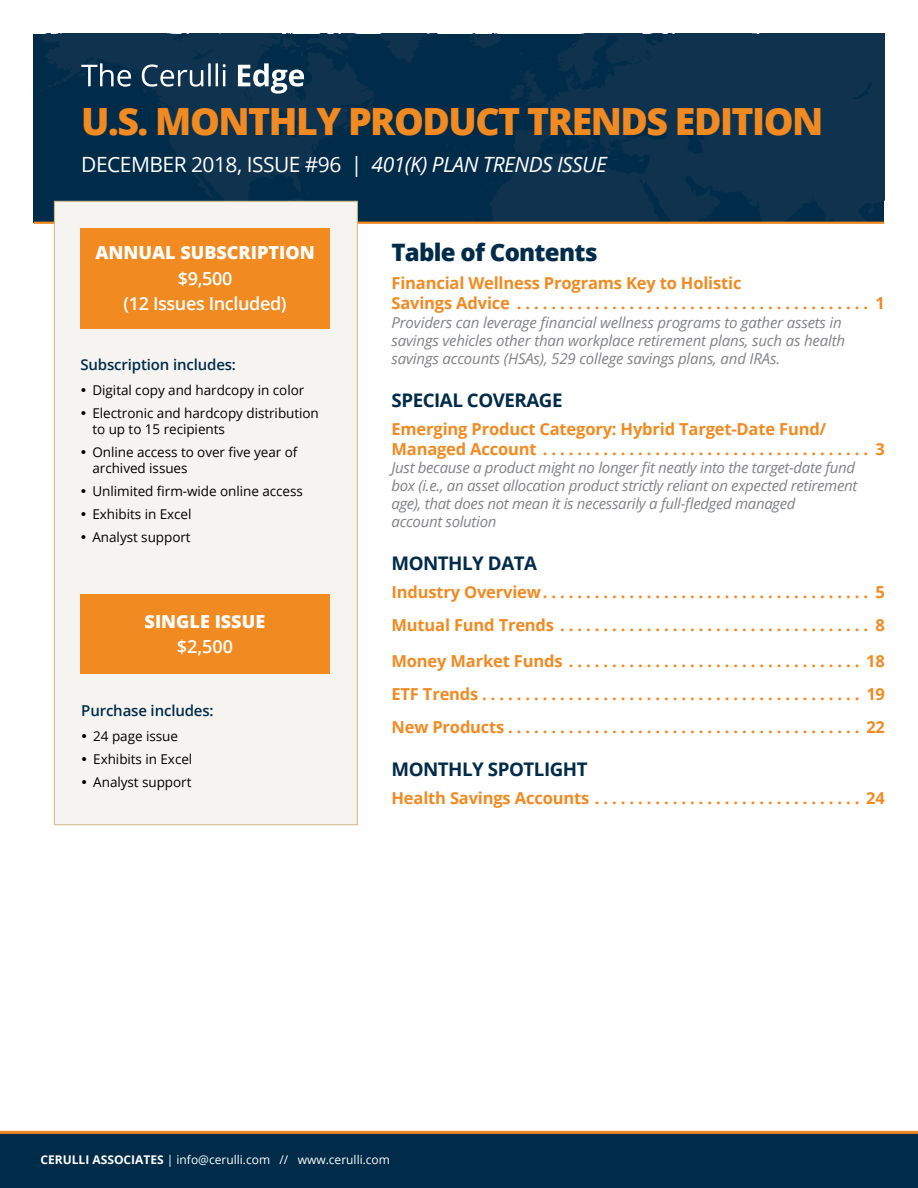
<style>
.page{position:relative;width:918px;height:1188px;background:#fff}
.page>*{position:absolute;margin:0;border:0;box-sizing:border-box;transform-origin:0 0}
.t1{font:800 37.5px "Open Sans";letter-spacing:-.04em;color:#f18a21}
.t2{font:800 24px "Open Sans";letter-spacing:-.03em;color:#002b49}
.t3{font:21px "Open Sans";letter-spacing:-.025em;color:#fff}
.t4{font:700 18.75px "Open Sans";letter-spacing:-.025em;color:#002b49}
.t5{font:600 18px/25.5px "Open Sans";letter-spacing:-.02em;color:#fff;text-align:center}
.t6{font:800 18px "Open Sans";color:#fff}
.t7{font:700 16.5px/33.3px "Open Sans";letter-spacing:-.01em;color:#f18a21}
.t8{font:italic 15px/18px "Open Sans";letter-spacing:-.02em;color:#808285}
.t9{font:600 15px "Open Sans";letter-spacing:-.01em;color:#002b49}
.t10{font:13.5px/23px "Open Sans";letter-spacing:-.005em;color:#000}
.t11{font:12px "Open Sans";color:#fff}
.s1{font-style:italic}
.s2{font-weight:700}
</style>
<div class="page">
<svg style="left:38px;top:34px;width:846px;height:188px;background:#082f4b"></svg>
<hr style="left:34px;top:222px;width:850px;height:2px;background:#f18a21">
<div style="left:54px;top:201px;width:304px;height:624px;background:#f6f4f0;border:1px solid #ceb787"></div>
<div style="left:80px;top:594px;width:250px;height:79px;background:#f18a21"></div>
<div style="left:81px;top:228px;width:249px;height:100px;background:#f18a21"></div>
<svg style="left:81px;top:63px;width:223px;height:31px"></svg>
<div style="left:0;top:1132px;width:918px;height:56px;background:#002b49"></div>
<hr style="left:0;top:1131px;width:918px;height:3px;background:#f18a21">
<h1 class="t1" style="left:81px;top:93px;width:744px">U.S. MONTHLY PRODUCT TRENDS EDITION</h1>
<p class="t3" style="left:81px;top:150px;width:527px">DECEMBER 2018, ISSUE #96 | <span class="s1">401(K) PLAN TRENDS ISSUE</span></p>
<p class="t6" style="left:95px;top:239px;width:221px">ANNUAL SUBSCRIPTION</p>
<h2 class="t2" style="left:392px;top:234px;width:208px">Table of Contents</h2>
<p class="t5" style="left:124px;top:265px;width:165px">$9,500<br>(12 Issues Included)</p>
<p class="t7" style="left:392px;top:273px;width:495px;line-height:19.8px">Financial Wellness Programs Key to Holistic<br>Savings Advice . . . . . . . . . . . . . . . . . . . . . . . . . . . . . . . . . . . . . . . . . 1</p>
<p class="t8" style="left:392px;top:313px;width:455px">Providers can leverage financial wellness programs to gather assets in savings vehicles other than workplace retirement plans, such as health savings accounts (HSAs), 529 college savings plans, and IRAs.</p>
<p class="t4" style="left:392px;top:387px;width:173px">SPECIAL COVERAGE</p>
<p class="t7" style="left:392px;top:419px;width:495px;line-height:19.8px">Emerging Product Category: Hybrid Target-Date Fund/<br>Managed Account . . . . . . . . . . . . . . . . . . . . . . . . . . . . . . . . . . . . . . 3</p>
<p class="t8" style="left:392px;top:458px;width:467px">Just because a product might no longer fit neatly into the target-date fund box (i.e., an asset allocation product strictly reliant on expected retirement age), that does not mean it is necessarily a full-fledged managed<br>account solution</p>
<p class="t4" style="left:392px;top:550px;width:147px">MONTHLY DATA</p>
<p class="t7" style="left:392px;top:575px;width:495px">Industry Overview . . . . . . . . . . . . . . . . . . . . . . . . . . . . . . . . . . . . . . 5<br>Mutual Fund Trends . . . . . . . . . . . . . . . . . . . . . . . . . . . . . . . . . . . . 8</p>
<p class="t7" style="left:392px;top:644px;width:495px;text-align:justify">Money Market Funds . . . . . . . . . . . . . . . . . . . . . . . . . . . . . . . . . . 18<br>ETF Trends . . . . . . . . . . . . . . . . . . . . . . . . . . . . . . . . . . . . . . . . . . . . 19<br>New Products . . . . . . . . . . . . . . . . . . . . . . . . . . . . . . . . . . . . . . . . . 22</p>
<p class="t4" style="left:392px;top:756px;width:198px">MONTHLY SPOTLIGHT</p>
<p class="t7" style="left:392px;top:781px;width:495px">Health Savings Accounts . . . . . . . . . . . . . . . . . . . . . . . . . . . . . . . 24</p>
<p class="t9" style="left:80px;top:354px;width:157px">Subscription includes:</p>
<p class="t10" style="left:92px;top:378px;width:228px">Digital copy and hardcopy in color<br>Electronic and hardcopy distribution</p>
<p class="t10" style="left:92px;top:417px;width:207px">to up to 15 recipients<br>Online access to over five year of</p>
<p class="t10" style="left:92px;top:456px;width:212px">archived issues<br>Unlimited firm-wide online access<br>Exhibits in Excel<br>Analyst support</p>
<p class="t6" style="left:145px;top:608px;width:122px">SINGLE ISSUE</p>
<p class="t5" style="left:177px;top:634px;width:58px">$2,500</p>
<p class="t9" style="left:81px;top:700px;width:134px">Purchase includes:</p>
<p class="t10" style="left:93px;top:724px;width:101px">24 page issue<br>Exhibits in Excel<br>Analyst support</p>
<p class="t11" style="left:40px;top:1152px;width:351px"><span class="s2">CERULLI ASSOCIATES</span> | info@cerulli.com // www.cerulli.com</p>
</div>
